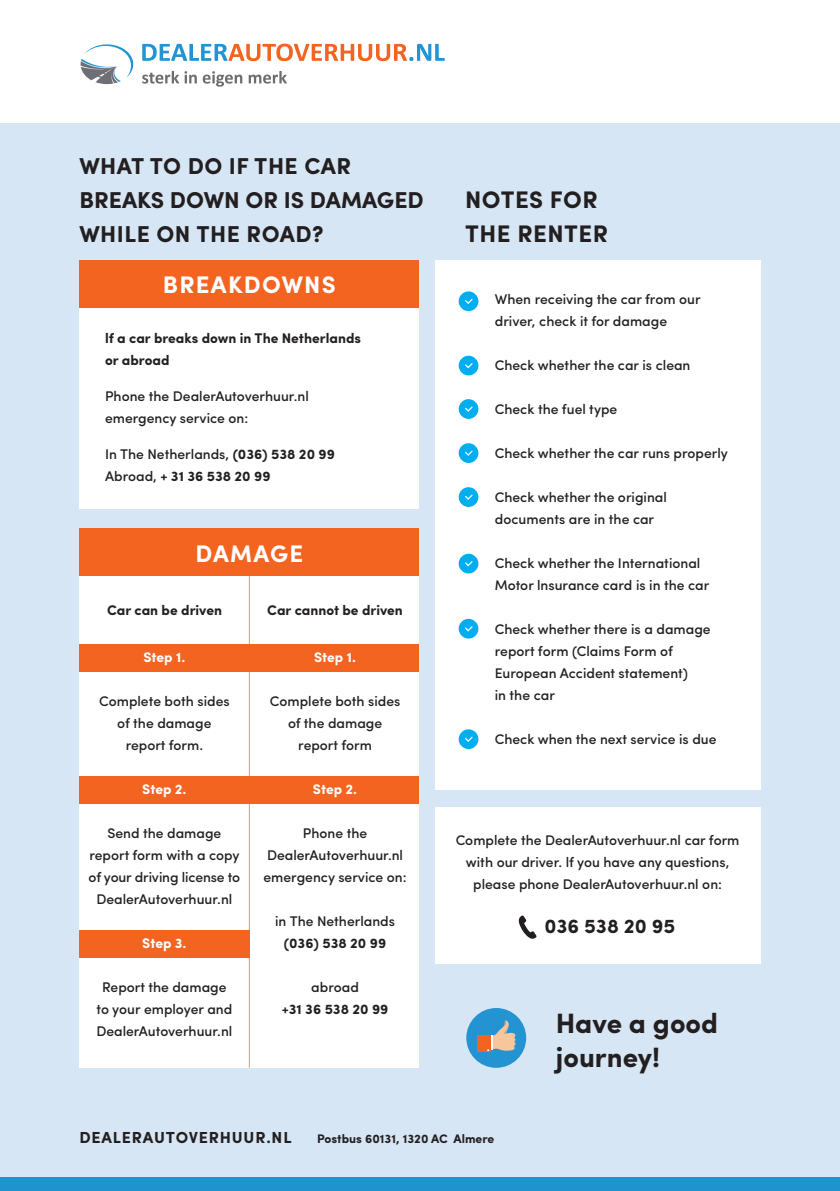
<style>
.page{position:relative;width:840px;height:1191px;background:#fff}
.page>*{position:absolute;margin:0;border:0;box-sizing:border-box;transform-origin:0 0}
.t1{font:700 28px/34px "Sofia Pro";color:#231f20}
.t2{font:700 24px/34px "Sofia Pro";letter-spacing:.02em;color:#231f20}
.t3{font:700 24px "Sofia Pro";letter-spacing:.05em;color:#fff}
.t4{font:700 23px/34px "Sofia Pro";letter-spacing:.005em;color:#231f20}
.t5{font:700 20px "Sofia Pro";color:#231f20}
.t6{font:700 16px "Sofia Pro";letter-spacing:.05em;color:#231f20}
.t7{font:500 14px/22px "Sofia Pro";color:#231f20}
.t8{font:700 14px/22.2px "Sofia Pro";color:#231f20}
.t9{font:700 14px "Sofia Pro";letter-spacing:-.005em;color:#fff}
.t10{font:700 12.4px "Sofia Pro";color:#231f20}
.s1{font-weight:700}
</style>
<div class="page">
<div style="left:0;top:124px;width:839px;height:1067px;background:#d7e6f5"></div>
<div style="left:434px;top:260px;width:326px;height:530px;background:#fff"></div>
<div style="left:434px;top:807px;width:326px;height:157px;background:#fff"></div>
<div style="left:0;top:1177px;width:839px;height:14px;background:#1f93cd"></div>
<svg style="left:81px;top:44px;width:53px;height:40px"></svg>
<svg style="left:142px;top:44px;width:302px;height:17px"></svg>
<svg style="left:142px;top:71px;width:55px;height:13px"></svg>
<svg style="left:203px;top:71px;width:39px;height:16px"></svg>
<svg style="left:248px;top:71px;width:39px;height:13px"></svg>
<svg style="left:458px;top:291px;width:20px;height:20px"></svg>
<svg style="left:458px;top:356px;width:20px;height:19px"></svg>
<svg style="left:458px;top:399px;width:20px;height:20px"></svg>
<svg style="left:458px;top:443px;width:20px;height:20px"></svg>
<svg style="left:458px;top:487px;width:20px;height:20px"></svg>
<svg style="left:458px;top:554px;width:20px;height:19px"></svg>
<svg style="left:458px;top:619px;width:20px;height:19px"></svg>
<svg style="left:458px;top:729px;width:20px;height:20px"></svg>
<div style="left:79px;top:308px;width:340px;height:201px;background:#fff"></div>
<div style="left:79px;top:570px;width:340px;height:497px;background:#fff"></div>
<hr style="left:249px;top:571px;width:1px;height:496px;background:#f79528">
<div style="left:79px;top:644px;width:340px;height:28px;background:#f36421"></div>
<div style="left:79px;top:776px;width:340px;height:28px;background:#f36421"></div>
<div style="left:79px;top:930px;width:170px;height:27px;background:#f36421"></div>
<div style="left:79px;top:260px;width:340px;height:48px;background:#f36421"></div>
<div style="left:79px;top:528px;width:340px;height:48px;background:#f36421"></div>
<svg style="left:518px;top:915px;width:18px;height:24px"></svg>
<div style="left:466px;top:1008px;width:60px;height:59px;background:#2393d1;border-radius:50%"></div>
<div style="left:476px;top:1035px;width:14px;height:16px;background:#f36421"></div>
<svg style="left:487px;top:1020px;width:29px;height:31px"></svg>
<h3 class="t4" style="left:79px;top:147px;width:346px">WHAT TO DO IF THE CAR<br>BREAKS DOWN OR IS DAMAGED<br>WHILE ON THE ROAD?</h3>
<h2 class="t3" style="left:163px;top:266px;width:174px">BREAKDOWNS</h2>
<p class="t8" style="left:105px;top:326px;width:257px">lf a car breaks down in The Netherlands or abroad</p>
<p class="t7" style="left:105px;top:384px;width:205px">Phone the DealerAutoverhuur.nl emergency service on:</p>
<p class="t7" style="left:105px;top:442px;width:231px">In The Netherlands, <span class="s1">(036) 538 20 99<br></span>Abroad, <span class="s1">+ 31 36 538 20 99</span></p>
<h2 class="t3" style="left:195px;top:535px;width:109px">DAMAGE</h2>
<p class="t8" style="left:107px;top:598px;width:116px">Car can be driven</p>
<p class="t9" style="left:143px;top:646px;width:43px">Step 1.</p>
<p class="t7" style="left:99px;top:689px;width:132px;text-align:center">Complete both sides of the damage report form.</p>
<p class="t9" style="left:142px;top:778px;width:46px">Step 2.</p>
<p class="t7" style="left:88px;top:821px;width:153px;text-align:center">Send the damage report form with a copy of your driving license to<br>DealerAutoverhuur.nl</p>
<p class="t9" style="left:142px;top:932px;width:46px">Step 3.</p>
<p class="t7" style="left:96px;top:974px;width:137px;text-align:center">Report the damage to your employer and<br>DealerAutoverhuur.nl</p>
<p class="t8" style="left:267px;top:598px;width:137px">Car cannot be driven</p>
<p class="t9" style="left:314px;top:646px;width:43px">Step 1.</p>
<p class="t7" style="left:270px;top:688px;width:132px;text-align:center">Complete both sides of the damage report form</p>
<p class="t9" style="left:313px;top:778px;width:46px">Step 2.</p>
<p class="t7" style="left:263px;top:820px;width:144px;text-align:center">Phone the<br>DealerAutoverhuur.nl emergency service on:</p>
<p class="t7" style="left:275px;top:908px;width:121px">in The Netherlands</p>
<p class="t8" style="left:284px;top:930px;width:104px">(036) 538 20 99</p>
<p class="t7" style="left:311px;top:974px;width:49px">abroad</p>
<p class="t8" style="left:281px;top:996px;width:108px">+31 36 538 20 99</p>
<h2 class="t2" style="left:465px;top:181px;width:144px">NOTES FOR<br>THE RENTER</h2>
<p class="t7" style="left:494px;top:287px;width:207px">When receiving the car from our driver, check it for damage</p>
<p class="t7" style="left:494px;top:353px;width:197px">Check whether the car is clean</p>
<p class="t7" style="left:494px;top:397px;width:124px">Check the fuel type</p>
<p class="t7" style="left:494px;top:441px;width:234px">Check whether the car runs properly</p>
<p class="t7" style="left:494px;top:485px;width:173px">Check whether the original documents are in the car</p>
<p class="t7" style="left:494px;top:551px;width:216px">Check whether the International<br>Motor lnsurance card is in the car</p>
<p class="t7" style="left:494px;top:617px;width:217px">Check whether there is a damage report form (Claims Form of<br>European Accident statement)<br>in the car</p>
<p class="t7" style="left:494px;top:727px;width:223px">Check when the next service is due</p>
<p class="t7" style="left:455px;top:828px;width:285px;text-align:center">Complete the DealerAutoverhuur.nl car form with our driver. lf you have any questions, please phone DealerAutoverhuur.nl on:</p>
<h3 class="t5" style="left:544px;top:911px;width:132px">036 538 20 95</h3>
<h1 class="t1" style="left:555px;top:1005px;width:164px">Have a good journey!</h1>
<p class="t6" style="left:79px;top:1125px;width:213px">DEALERAUTOVERHUUR.NL</p>
<p class="t10" style="left:317px;top:1129px;width:179px">Postbus 60131, 1320 AC Almere</p>
</div>
